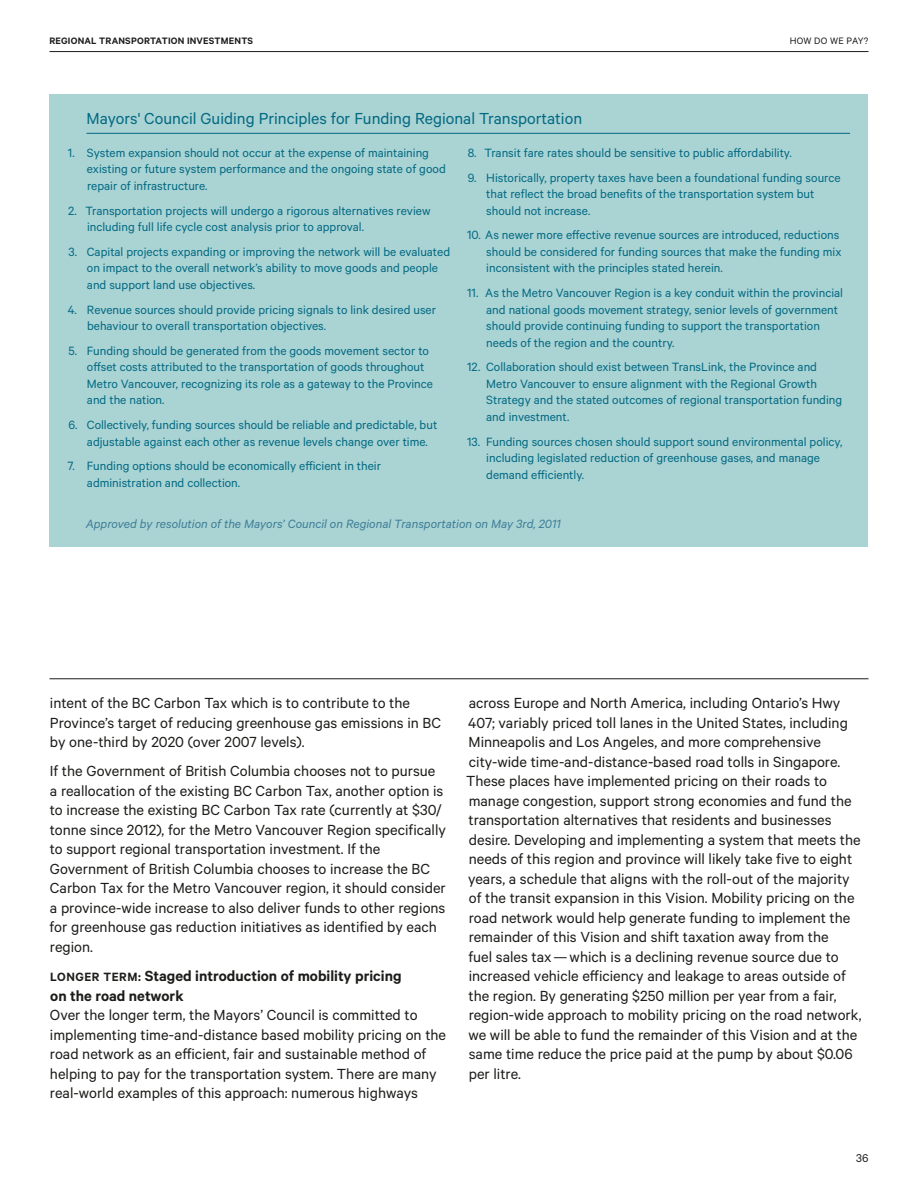
<style>
.page{position:relative;width:918px;height:1188px;background:#fff}
.page>*{position:absolute;margin:0;border:0;box-sizing:border-box;transform-origin:0 0}
.t1{font:18px "Calibre";color:#026982}
.t2{font:16.5px/19.5px "Calibre";color:#1c1c1a}
.t3{font:600 16.5px/19.5px "Calibre";color:#1c1c1a}
.t4{font:13.5px/16.5px "Calibre";color:#026982}
.t5{font:italic 13.5px "Calibre";color:#3e7e97}
.t6{font:12.75px "Calibre";color:#1c1c1a}
.t7{font:600 10.5px "Calibre";letter-spacing:.02em;color:#1c1c1a}
.t8{font:10.5px "Calibre";letter-spacing:.02em;color:#1c1c1a}
.s1{font-size:13.5px}
</style>
<div class="page">
<hr style="left:50px;top:51px;width:818px;height:1px;background:#1c1c1a">
<hr style="left:50px;top:679px;width:818px;height:1px;background:#1c1c1a">
<div style="left:50px;top:94px;width:818px;height:453px;background:#aad3d4"></div>
<hr style="left:86px;top:133px;width:764px;height:1px;background:#026982">
<p class="t7" style="left:50px;top:35px;width:205px">REGIONAL TRANSPORTATION INVESTMENTS</p>
<p class="t8" style="left:790px;top:35px;width:80px">HOW DO WE PAY?</p>
<p class="t1" style="left:87px;top:108px;width:497px">Mayors' Council Guiding Principles for Funding Regional Transportation</p>
<p class="t4" style="left:87px;top:144px;width:360px;text-indent:-19px">1. System expansion should not occur at the expense of maintaining existing or future system performance and the ongoing state of good repair of infrastructure.</p>
<p class="t4" style="left:87px;top:202px;width:345px;text-indent:-19px">2. Transportation projects will undergo a rigorous alternatives review including full life cycle cost analysis prior to approval.</p>
<p class="t4" style="left:87px;top:243px;width:365px;text-indent:-18px">3. Capital projects expanding or improving the network will be evaluated on impact to the overall network’s ability to move goods and people and support land use objectives.</p>
<p class="t4" style="left:87px;top:301px;width:351px;text-indent:-19px">4. Revenue sources should provide pricing signals to link desired user behaviour to overall transportation objectives.</p>
<p class="t4" style="left:87px;top:342px;width:348px;text-indent:-18px">5. Funding should be generated from the goods movement sector to offset costs attributed to the transportation of goods throughout Metro Vancouver, recognizing its role as a gateway to the Province and the nation.</p>
<p class="t4" style="left:87px;top:416px;width:352px;text-indent:-19px">6. Collectively, funding sources should be reliable and predictable, but adjustable against each other as revenue levels change over time.</p>
<p class="t4" style="left:87px;top:458px;width:296px;text-indent:-20px">7. Funding options should be economically efficient in their administration and collection.</p>
<p class="t4" style="left:468px;top:144px;width:325px">8. Transit fare rates should be sensitive to public affordability.</p>
<p class="t4" style="left:486px;top:169px;width:356px;text-indent:-19px">9. Historically, property taxes have been a foundational funding source that reflect the broad benefits of the transportation system but should not increase.</p>
<p class="t4" style="left:486px;top:227px;width:357px;text-indent:-19px">10. As newer more effective revenue sources are introduced, reductions should be considered for funding sources that make the funding mix inconsistent with the principles stated herein.</p>
<p class="t4" style="left:486px;top:284px;width:358px;text-indent:-19px">11. As the Metro Vancouver Region is a key conduit within the provincial and national goods movement strategy, senior levels of government should provide continuing funding to support the transportation needs of the region and the country.</p>
<p class="t4" style="left:486px;top:359px;width:358px;text-indent:-19px">12. Collaboration should exist between TransLink, the Province and Metro Vancouver to ensure alignment with the Regional Growth Strategy and the stated outcomes of regional transportation funding and investment.</p>
<p class="t4" style="left:486px;top:433px;width:358px;text-indent:-19px">13. Funding sources chosen should support sound environmental policy, including legislated reduction of greenhouse gases, and manage demand efficiently.</p>
<p class="t5" style="left:86px;top:516px;width:477px">Approved by resolution of the Mayors’ Council on Regional Transportation on May 3rd, 2011</p>
<p class="t2" style="left:50px;top:693px;width:393px">intent of the BC Carbon Tax which is to contribute to the<br>Province’s target of reducing greenhouse gas emissions in BC by one-third by 2020 (over 2007 levels).</p>
<p class="t2" style="left:50px;top:761px;width:398px">If the Government of British Columbia chooses not to pursue a reallocation of the existing BC Carbon Tax, another option is to increase the existing BC Carbon Tax rate (currently at $30/ tonne since 2012), for the Metro Vancouver Region specifically to support regional transportation investment. If the Government of British Columbia chooses to increase the BC Carbon Tax for the Metro Vancouver region, it should consider a province-wide increase to also deliver funds to other regions for greenhouse gas reduction initiatives as identified by each region.</p>
<p class="t3" style="left:50px;top:966px;width:353px"><span class="s1">LONGER TERM:</span> Staged introduction of mobility pricing on the road network</p>
<p class="t2" style="left:50px;top:1005px;width:398px">Over the longer term, the Mayors’ Council is committed to implementing time-and-distance based mobility pricing on the road network as an efficient, fair and sustainable method of helping to pay for the transportation system. There are many real-world examples of this approach: numerous highways</p>
<p class="t2" style="left:466px;top:693px;width:397px">across Europe and North America, including Ontario’s Hwy 407; variably priced toll lanes in the United States, including Minneapolis and Los Angeles, and more comprehensive city-wide time-and-distance-based road tolls in Singapore.<br>These places have implemented pricing on their roads to manage congestion, support strong economies and fund the transportation alternatives that residents and businesses desire. Developing and implementing a system that meets the needs of this region and province will likely take five to eight years, a schedule that aligns with the roll-out of the majority of the transit expansion in this Vision. Mobility pricing on the road network would help generate funding to implement the remainder of this Vision and shift taxation away from the<br>fuel sales tax—which is a declining revenue source due to increased vehicle efficiency and leakage to areas outside of the region. By generating $250 million per year from a fair, region-wide approach to mobility pricing on the road network, we will be able to fund the remainder of this Vision and at the same time reduce the price paid at the pump by about $0.06 per litre.</p>
<p class="t6" style="left:856px;top:1150px;width:14px">36</p>
</div>
